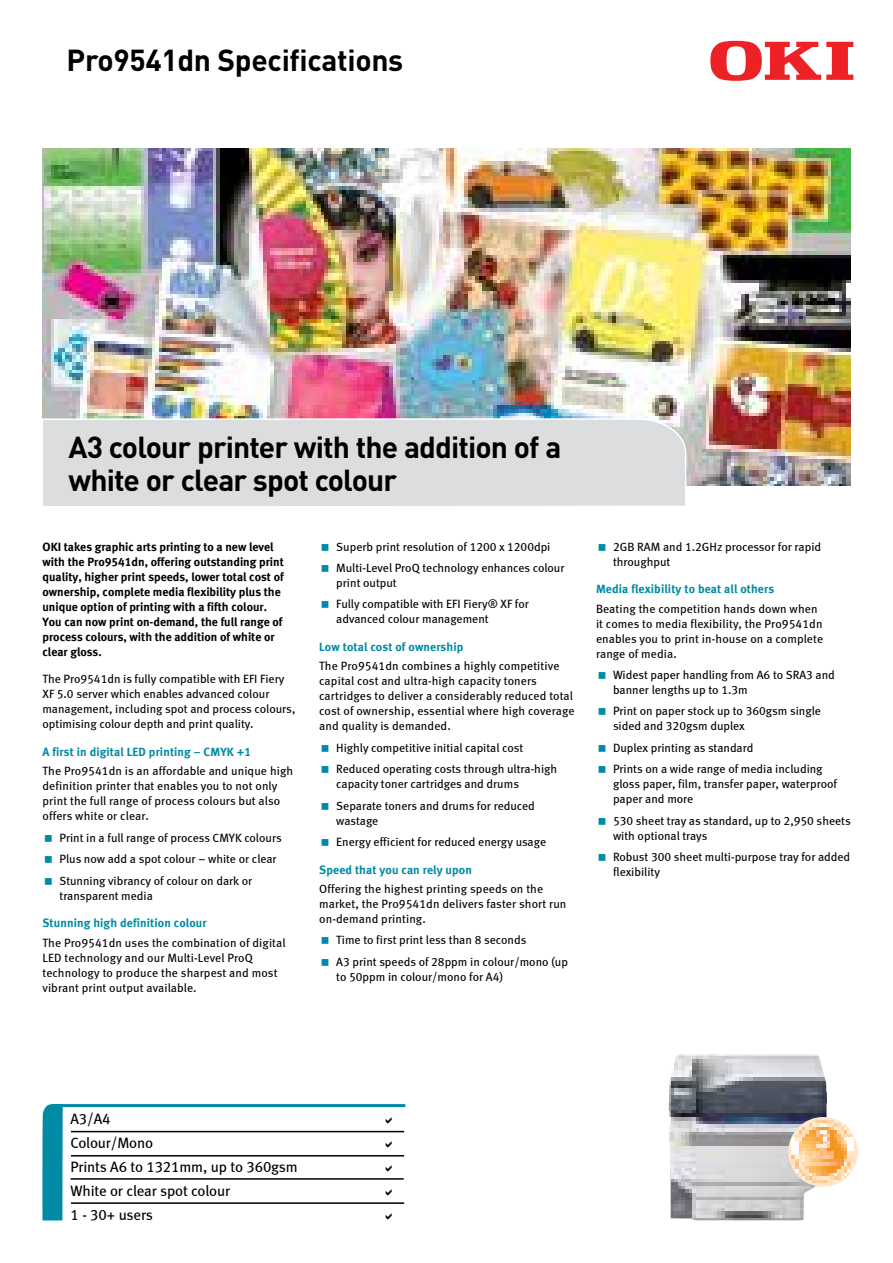
<style>
.page{position:relative;width:893px;height:1263px;background:#fff}
.page>*{position:absolute;margin:0;border:0;box-sizing:border-box;transform-origin:0 0}
.t1{font:700 30px/33px "DIN Pro";letter-spacing:-.03em;color:#000}
.t2{font:700 30px "DIN Pro";letter-spacing:-.01em;color:#000}
.t3{font:15px/24px "Meta Book LF";letter-spacing:-.01em;color:#000}
.t4{font:12px/15px "Meta Book LF";color:#000}
.t5{font:12px/15px "Meta Bold LF";color:#000}
.t6{font:12px "Meta Bold LF";letter-spacing:.01em;color:#008aa5}
</style>
<div class="page">
<img style="left:43px;top:149px;width:807px;height:337px">
<svg style="left:710px;top:41px;width:143px;height:40px"></svg>
<div style="left:42px;top:417px;width:646px;height:89px;background:#dcddde"></div>
<img style="left:669px;top:1054px;width:158px;height:166px">
<img style="left:788px;top:1117px;width:70px;height:69px">
<svg style="left:42px;top:1104px;width:21px;height:116px;background:#0e90aa"></svg>
<hr style="left:52px;top:1104px;width:353px;height:3px;background:#008aa5">
<hr style="left:71px;top:1131px;width:333px;height:1px;background:#000">
<hr style="left:71px;top:1155px;width:333px;height:1px;background:#000">
<hr style="left:71px;top:1178px;width:333px;height:2px;background:#000">
<hr style="left:71px;top:1202px;width:333px;height:2px;background:#000">
<h1 class="t2" style="left:66px;top:35px;width:338px">Pro9541dn Specifications</h1>
<h1 class="t1" style="left:69px;top:427px;width:494px">A3 colour printer with the addition of a white or clear spot colour</h1>
<p class="t5" style="left:43px;top:539px;width:243px">OKI takes graphic arts printing to a new level with the Pro9541dn, offering outstanding print quality, higher print speeds, lower total cost of ownership, complete media flexibility plus the unique option of printing with a fifth colour.<br>You can now print on-demand, the full range of process colours, with the addition of white or clear gloss.</p>
<p class="t4" style="left:43px;top:671px;width:254px">The Pro9541dn is fully compatible with EFI Fiery XF 5.0 server which enables advanced colour management, including spot and process colours, optimising colour depth and print quality.</p>
<p class="t6" style="left:43px;top:745px;width:210px">A first in digital LED printing – CMYK +1</p>
<p class="t4" style="left:43px;top:763px;width:252px">The Pro9541dn is an affordable and unique high definition printer that enables you to not only print the full range of process colours but also offers white or clear.</p>
<p class="t4" style="left:60px;top:827px;width:224px;line-height:21.5px">Print in a full range of process CMYK colours<br>Plus now add a spot colour – white or clear<br>Stunning vibrancy of colour on dark or</p>
<p class="t4" style="left:60px;top:888px;width:95px">transparent media</p>
<p class="t6" style="left:43px;top:916px;width:166px">Stunning high definition colour</p>
<p class="t4" style="left:43px;top:935px;width:245px">The Pro9541dn uses the combination of digital LED technology and our Multi-Level ProQ technology to produce the sharpest and most vibrant print output available.</p>
<p class="t4" style="left:336px;top:535px;width:230px;line-height:21.5px">Superb print resolution of 1200 x 1200dpi<br>Multi-Level ProQ technology enhances colour</p>
<p class="t4" style="left:336px;top:572px;width:194px;line-height:21.5px">print output<br>Fully compatible with EFI Fiery® XF for</p>
<p class="t4" style="left:336px;top:611px;width:154px">advanced colour management</p>
<p class="t6" style="left:319px;top:640px;width:146px">Low total cost of ownership</p>
<p class="t4" style="left:319px;top:658px;width:257px">The Pro9541dn combines a highly competitive capital cost and ultra-high capacity toners cartridges to deliver a considerably reduced total cost of ownership, essential where high coverage and quality is demanded.</p>
<p class="t4" style="left:336px;top:737px;width:222px;line-height:21.5px">Highly competitive initial capital cost<br>Reduced operating costs through ultra-high</p>
<p class="t4" style="left:336px;top:773px;width:200px;line-height:21.5px">capacity toner cartridges and drums<br>Separate toners and drums for reduced</p>
<p class="t4" style="left:336px;top:809px;width:211px;line-height:21.3px">wastage<br>Energy efficient for reduced energy usage</p>
<p class="t6" style="left:319px;top:862px;width:154px">Speed that you can rely upon</p>
<p class="t4" style="left:319px;top:881px;width:249px">Offering the highest printing speeds on the market, the Pro9541dn delivers faster short run on-demand printing.</p>
<p class="t4" style="left:336px;top:929px;width:233px;line-height:21.5px">Time to first print less than 8 seconds<br>A3 print speeds of 28ppm in colour/mono (up</p>
<p class="t4" style="left:336px;top:969px;width:168px">to 50ppm in colour/mono for A4)</p>
<p class="t4" style="left:613px;top:539px;width:210px">2GB RAM and 1.2GHz processor for rapid throughput</p>
<p class="t6" style="left:596px;top:582px;width:180px">Media flexibility to beat all others</p>
<p class="t4" style="left:596px;top:601px;width:229px">Beating the competition hands down when it comes to media flexibility, the Pro9541dn enables you to print in-house on a complete range of media.</p>
<p class="t4" style="left:613px;top:667px;width:223px">Widest paper handling from A6 to SRA3 and banner lengths up to 1.3m</p>
<p class="t4" style="left:613px;top:703px;width:209px">Print on paper stock up to 360gsm single sided and 320gsm duplex</p>
<p class="t4" style="left:613px;top:737px;width:211px;line-height:21.5px">Duplex printing as standard<br>Prints on a wide range of media including</p>
<p class="t4" style="left:613px;top:776px;width:226px">gloss paper, film, transfer paper, waterproof paper and more</p>
<p class="t4" style="left:613px;top:813px;width:239px">530 sheet tray as standard, up to 2,950 sheets with optional trays</p>
<p class="t4" style="left:613px;top:849px;width:239px">Robust 300 sheet multi-purpose tray for added flexibility</p>
<p class="t3" style="left:71px;top:1107px;width:229px">A3/A4<br>Colour/Mono<br>Prints A6 to 1321mm, up to 360gsm<br>White or clear spot colour<br>1 - 30+ users</p>
</div>
